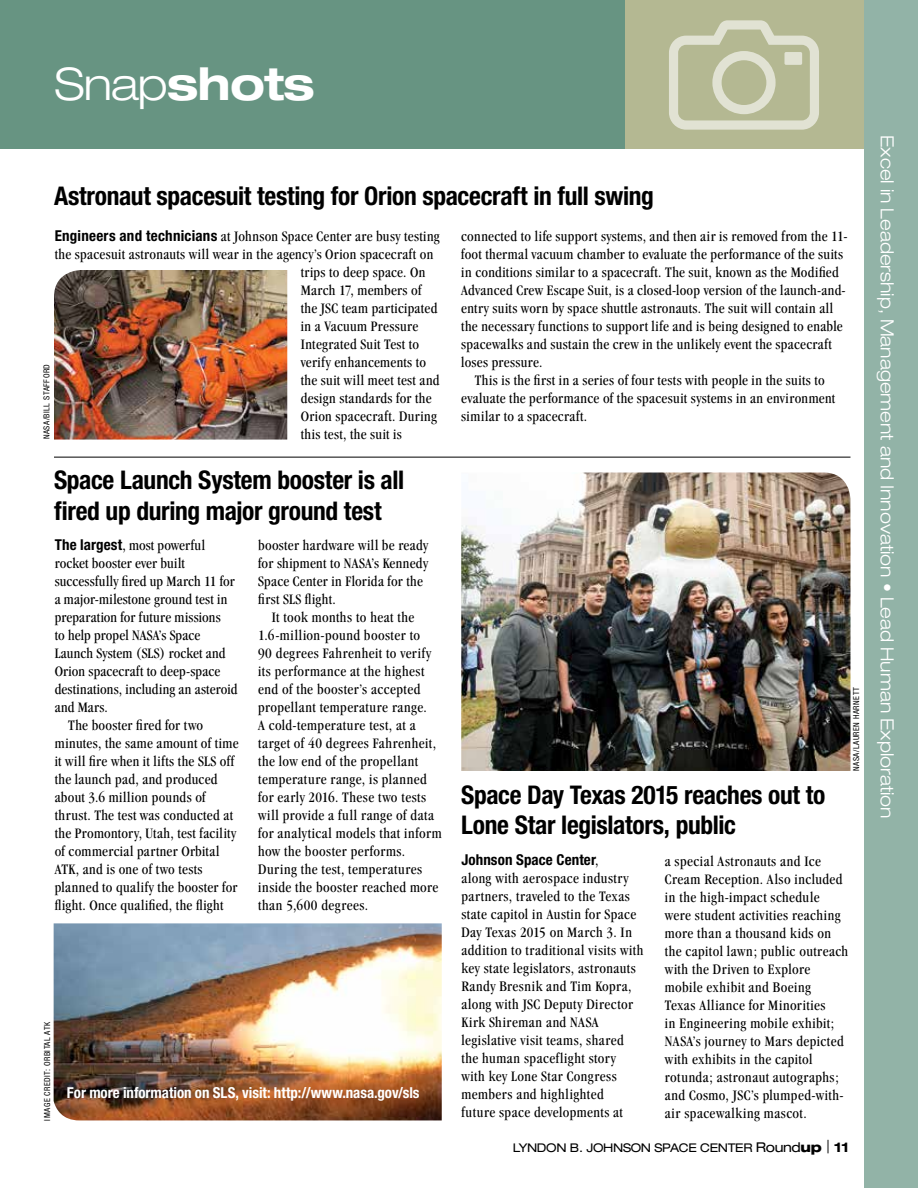
<style>
.page{position:relative;width:918px;height:1188px;background:#fff}
.page>*{position:absolute;margin:0;border:0;box-sizing:border-box;transform-origin:0 0}
.t1{font:700 expanded 45px "Helvetica Neue LT Std";letter-spacing:-.02em;color:#fff}
.t2{font:700 condensed 25.8px/30.6px "Helvetica Neue LT Std";letter-spacing:-.015em;color:#000}
.t3{font:300 expanded 18.15px "Helvetica Neue LT Std";color:#fff}
.t4{font:700 condensed 15.15px "Helvetica Neue LT Std";letter-spacing:-.005em;color:#fff}
.t5{font:condensed 15px/18px "Garamond";letter-spacing:.025em;color:#000}
.t6{font:expanded 12px "Helvetica Neue LT Std";letter-spacing:-.025em;color:#000}
.t7{font:condensed 8.25px "Helvetica Neue LT Std";letter-spacing:.06em;color:#000}
.s1{font-weight:300}
.s2{font-family:"Helvetica Neue LT Std";font-weight:700}
.s3{font-size:13.5px}
.s4{font-weight:800;font-size:13.5px}
.s5{font-weight:300;font-size:18px}
.s6{font-weight:700;font-size:13.5px}
</style>
<div class="page">
<div style="left:284px;top:0;width:634px;height:148px;background:#b4b892"></div>
<div style="left:0;top:0;width:624px;height:148px;background:#679482"></div>
<div style="left:864px;top:0;width:54px;height:1188px;background:#92b3a7"></div>
<hr style="left:54px;top:457px;width:796px;height:1px;background:#000">
<img style="left:54px;top:270px;width:233px;height:170px">
<img style="left:54px;top:923px;width:388px;height:197px">
<img style="left:461px;top:472px;width:389px;height:299px">
<svg style="left:669px;top:20px;width:150px;height:110px"></svg>
<div style="left:784px;top:52px;width:18px;height:13px;background:#e1e2d3;border-radius:2px"></div>
<p class="t1" style="left:55px;top:55px;width:262px"><span class="s1">Snap</span>shots</p>
<p class="t2" style="left:54px;top:180px;width:601px">Astronaut spacesuit testing for Orion spacecraft in full swing</p>
<p class="t5" style="left:55px;top:227px;width:387px"><span class="s2">Engineers and technicians</span> at Johnson Space Center are busy testing</p>
<p class="t5" style="left:55px;top:245px;width:380px">the spacesuit astronauts will wear in the agency’s Orion spacecraft on</p>
<p class="t5" style="left:301px;top:263px;width:126px">trips to deep space. On</p>
<p class="t5" style="left:301px;top:281px;width:122px">March 17, members of</p>
<p class="t5" style="left:301px;top:299px;width:138px">the JSC team participated</p>
<p class="t5" style="left:301px;top:317px;width:119px">in a Vacuum Pressure</p>
<p class="t5" style="left:301px;top:335px;width:120px">Integrated Suit Test to</p>
<p class="t5" style="left:301px;top:353px;width:127px">verify enhancements to</p>
<p class="t5" style="left:301px;top:371px;width:140px">the suit will meet test and</p>
<p class="t5" style="left:301px;top:389px;width:132px">design standards for the</p>
<p class="t5" style="left:301px;top:407px;width:138px">Orion spacecraft. During</p>
<p class="t5" style="left:301px;top:425px;width:103px">this test, the suit is</p>
<p class="t7" style="left:42px;top:439px;width:77px;rotate:-90deg">NASA/BILL STAFFORD</p>
<p class="t2" style="left:54px;top:464px;width:352px">Space Launch System booster is all fired up during major ground test</p>
<p class="t5" style="left:55px;top:536px;width:184px"><span class="s2">The largest</span>, most powerful rocket booster ever built successfully fired up March 11 for a major-milestone ground test in preparation for future missions<br>to help propel NASA’s Space<br>Launch System (SLS) rocket and<br>Orion spacecraft to deep-space destinations, including an asteroid and Mars.</p>
<p class="t5" style="left:55px;top:716px;width:185px;text-indent:14px">The booster fired for two minutes, the same amount of time it will fire when it lifts the SLS off the launch pad, and produced about 3.6 million pounds of thrust. The test was conducted at the Promontory, Utah, test facility of commercial partner Orbital<br>ATK, and is one of two tests planned to qualify the booster for flight. Once qualified, the flight</p>
<p class="t5" style="left:258px;top:536px;width:171px">booster hardware will be ready for shipment to NASA’s Kennedy<br>Space Center in Florida for the first SLS flight.</p>
<p class="t5" style="left:258px;top:608px;width:185px;text-indent:14px">It took months to heat the<br>1.6-million-pound booster to<br>90 degrees Fahrenheit to verify its performance at the highest end of the booster’s accepted propellant temperature range.<br>A cold-temperature test, at a target of 40 degrees Fahrenheit, the low end of the propellant temperature range, is planned for early 2016. These two tests will provide a full range of data for analytical models that inform how the booster performs.<br>During the test, temperatures inside the booster reached more than 5,600 degrees.</p>
<p class="t7" style="left:42px;top:1120px;width:100px;rotate:-90deg">IMAGE CREDIT: ORBITAL ATK</p>
<p class="t4" style="left:67px;top:1084px;width:354px">For more information on SLS, visit: http://www.nasa.gov/sls</p>
<p class="t5" style="left:461px;top:227px;width:388px">connected to life support systems, and then air is removed from the 11- foot thermal vacuum chamber to evaluate the performance of the suits in conditions similar to a spacecraft. The suit, known as the Modified Advanced Crew Escape Suit, is a closed-loop version of the launch-and&shy;entry suits worn by space shuttle astronauts. The suit will contain all the necessary functions to support life and is being designed to enable spacewalks and sustain the crew in the unlikely event the spacecraft loses pressure.</p>
<p class="t5" style="left:461px;top:371px;width:376px;text-indent:14px">This is the first in a series of four tests with people in the suits to evaluate the performance of the spacesuit systems in an environment similar to a spacecraft.</p>
<p class="t7" style="left:851px;top:771px;width:85px;rotate:-90deg">NASA/LAUREN HARNETT</p>
<p class="t2" style="left:461px;top:779px;width:366px">Space Day Texas 2015 reaches out to<br>Lone Star legislators, public</p>
<p class="t5" style="left:461px;top:851px;width:183px"><span class="s2">Johnson Space Center</span>,<br>along with aerospace industry partners, traveled to the Texas state capitol in Austin for Space<br>Day Texas 2015 on March 3. In addition to traditional visits with key state legislators, astronauts<br>Randy Bresnik and Tim Kopra, along with JSC Deputy Director<br>Kirk Shireman and NASA legislative visit teams, shared the human spaceflight story<br>with key Lone Star Congress members and highlighted<br>future space developments at</p>
<p class="t5" style="left:665px;top:852px;width:185px">a special Astronauts and Ice<br>Cream Reception. Also included in the high-impact schedule were student activities reaching more than a thousand kids on the capitol lawn; public outreach with the Driven to Explore mobile exhibit and Boeing<br>Texas Alliance for Minorities<br>in Engineering mobile exhibit;<br>NASA’s journey to Mars depicted with exhibits in the capitol rotunda; astronaut autographs; and Cosmo, JSC’s plumped-with&shy;air spacewalking mascot.</p>
<p class="t6" style="left:513px;top:1140px;width:338px">LYNDON B. JOHNSON SPACE CENTER <span class="s3">Round</span><span class="s4">up</span> <span class="s5">|</span> <span class="s6">11</span></p>
<p class="t3" style="left:898px;top:135px;width:685px;rotate:90deg">Excel in Leadership, Management and Innovation • Lead Human Exploration</p>
</div>
